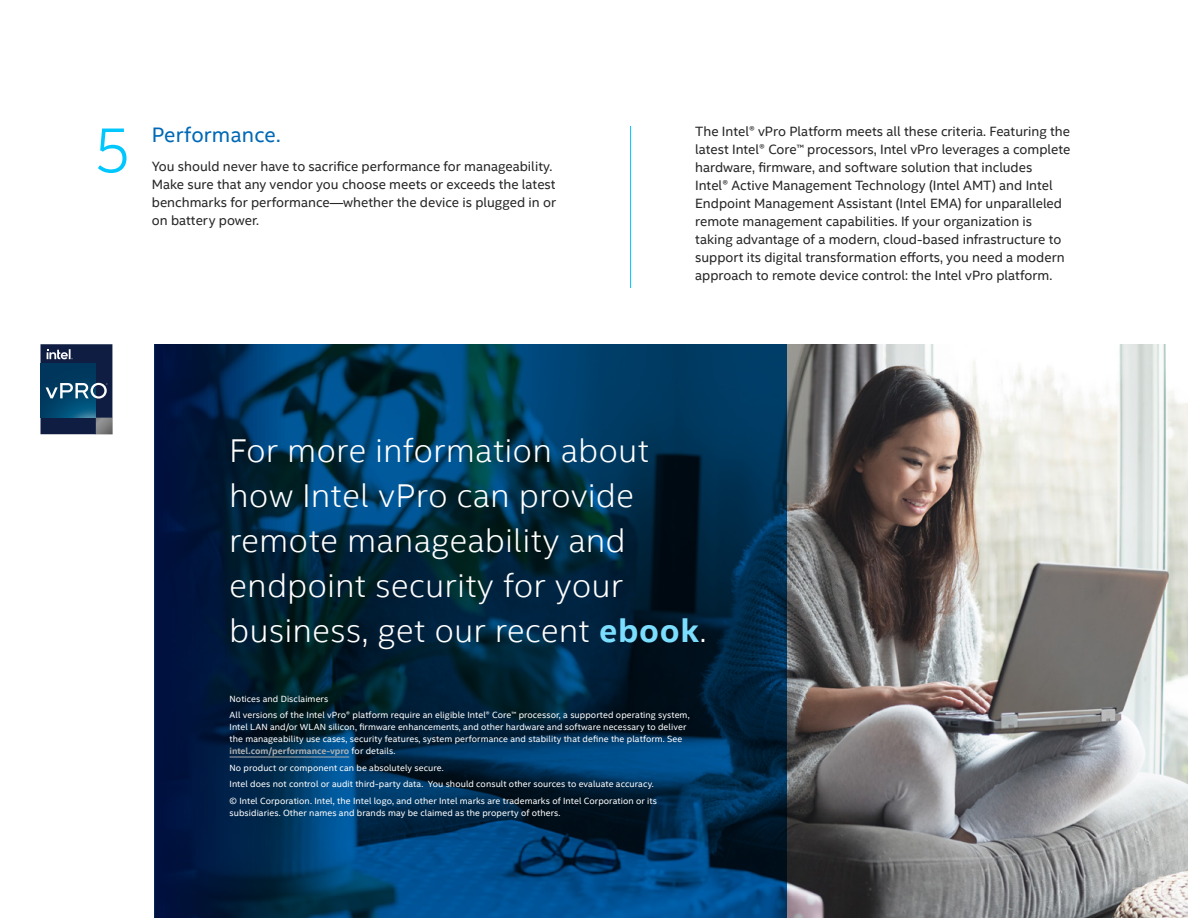
<style>
.page{position:relative;width:1188px;height:918px;background:#fff}
.page>*{position:absolute;margin:0;border:0;box-sizing:border-box;transform-origin:0 0}
.TipSheet_Section{font:300 64.5px "Intel Clear";color:#00c7fd}
.t1{font:300 33px/45px "Intel Clear";letter-spacing:.02em;color:#fff}
.TipSheet_Section-2{font:21px "Intel Clear";letter-spacing:.01em;color:#0068b5}
.INT_body{font:13.5px/18px "Intel Clear";color:#262626}
.INT_body-2{font:9px/12px "Intel Clear";letter-spacing:.01em;color:#fff}
.s1{font-weight:700;color:#7bdeff}
.s2{font-weight:700;color:#aeaeae}
</style>
<div class="page">
<img style="left:786px;top:344px;width:402px;height:574px">
<svg style="left:155px;top:344px;width:631px;height:574px;background:#002b4b"></svg>
<hr style="left:230px;top:757px;width:119px;height:1px;background:#aeaeae">
<hr style="left:630px;top:126px;width:1px;height:162px;background:#00c7fd">
<svg style="left:40px;top:344px;width:72px;height:90px;background:#204263"></svg>
<p class="TipSheet_Section" style="left:93px;top:106px;width:40px">5</p>
<p class="TipSheet_Section-2" style="left:152px;top:120px;width:130px">Performance.</p>
<p class="INT_body" style="left:152px;top:157px;width:406px">You should never have to sacrifice performance for manageability.<br>Make sure that any vendor you choose meets or exceeds the latest benchmarks for performance—whether the device is plugged in or on battery power.</p>
<p class="INT_body" style="left:695px;top:122px;width:377px">The Intel® vPro Platform meets all these criteria. Featuring the latest Intel® Core™ processors, Intel vPro leverages a complete hardware, firmware, and software solution that includes<br>Intel® Active Management Technology (Intel AMT) and Intel Endpoint Management Assistant (Intel EMA) for unparalleled remote management capabilities. If your organization is taking advantage of a modern, cloud-based infrastructure to support its digital transformation efforts, you need a modern approach to remote device control: the Intel vPro platform.</p>
<p class="t1" style="left:230px;top:427px;width:478px">For more information about how Intel vPro can provide remote manageability and endpoint security for your business, get our recent <span class="s1">ebook</span>.</p>
<p class="INT_body-2" style="left:230px;top:692px;width:100px">Notices and Disclaimers</p>
<p class="INT_body-2" style="left:230px;top:709px;width:462px">All versions of the Intel vPro® platform require an eligible Intel® Core™ processor, a supported operating system, Intel LAN and/or WLAN silicon, firmware enhancements, and other hardware and software necessary to deliver the manageability use cases, security features, system performance and stability that define the platform. See <span class="s2">intel.com/performance-vpro</span> for details.</p>
<p class="INT_body-2" style="left:230px;top:761px;width:216px">No product or component can be absolutely secure.</p>
<p class="INT_body-2" style="left:230px;top:778px;width:426px">Intel does not control or audit third-party data. You should consult other sources to evaluate accuracy.</p>
<p class="INT_body-2" style="left:230px;top:794px;width:429px">© Intel Corporation. Intel, the Intel logo, and other Intel marks are trademarks of Intel Corporation or its subsidiaries. Other names and brands may be claimed as the property of others.</p>
</div>
